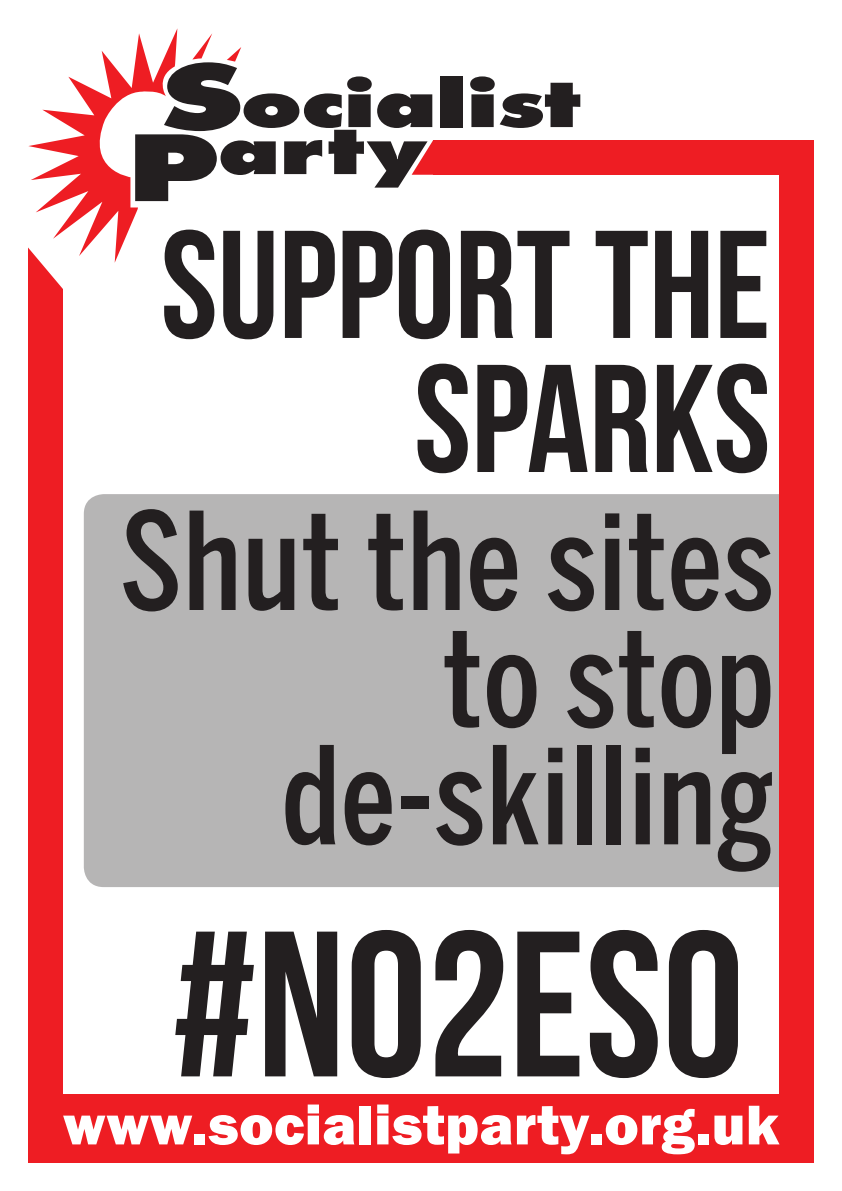
<style>
.page{position:relative;width:842px;height:1191px;background:#fff}
.page>*{position:absolute;margin:0;border:0;box-sizing:border-box;transform-origin:0 0}
.t1{font:206.7px "Bebas Neue";color:#231f20}
.t2{font:153px/134px "Bebas Neue";color:#231f20;text-align:right}
.t3{font:500 extra-condensed 134.3px/117.1px "Benton Sans";letter-spacing:.01em;color:#231f20;text-align:right}
.t4{font:800 58px "Franklin Gothic";letter-spacing:.005em;color:#fff}
</style>
<div class="page">
<div style="left:84px;top:494px;width:695px;height:393px;background:#b6b5b5"></div>
<div style="left:441px;top:76px;width:22px;height:51px;background:#231f20"></div>
<svg style="left:470px;top:76px;width:110px;height:52px"></svg>
<div style="left:433px;top:140px;width:381px;height:35px;background:#ee1d23"></div>
<div style="left:779px;top:157px;width:35px;height:1005px;background:#ee1d23"></div>
<div style="left:28px;top:1094px;width:786px;height:68px;background:#ee1d23"></div>
<div style="left:28px;top:245px;width:35px;height:917px;background:#ee1d23"></div>
<svg style="left:28px;top:28px;width:405px;height:261px"></svg>
<p class="t2" style="left:161px;top:216px;width:611px">SUPPORT THE<br>SPARKS</p>
<p class="t3" style="left:121px;top:502px;width:655px">Shut the sites to stop de-skilling</p>
<p class="t1" style="left:172px;top:891px;width:574px">#No2ESO</p>
<p class="t4" style="left:63px;top:1087px;width:718px">www.socialistparty.org.uk</p>
</div>
